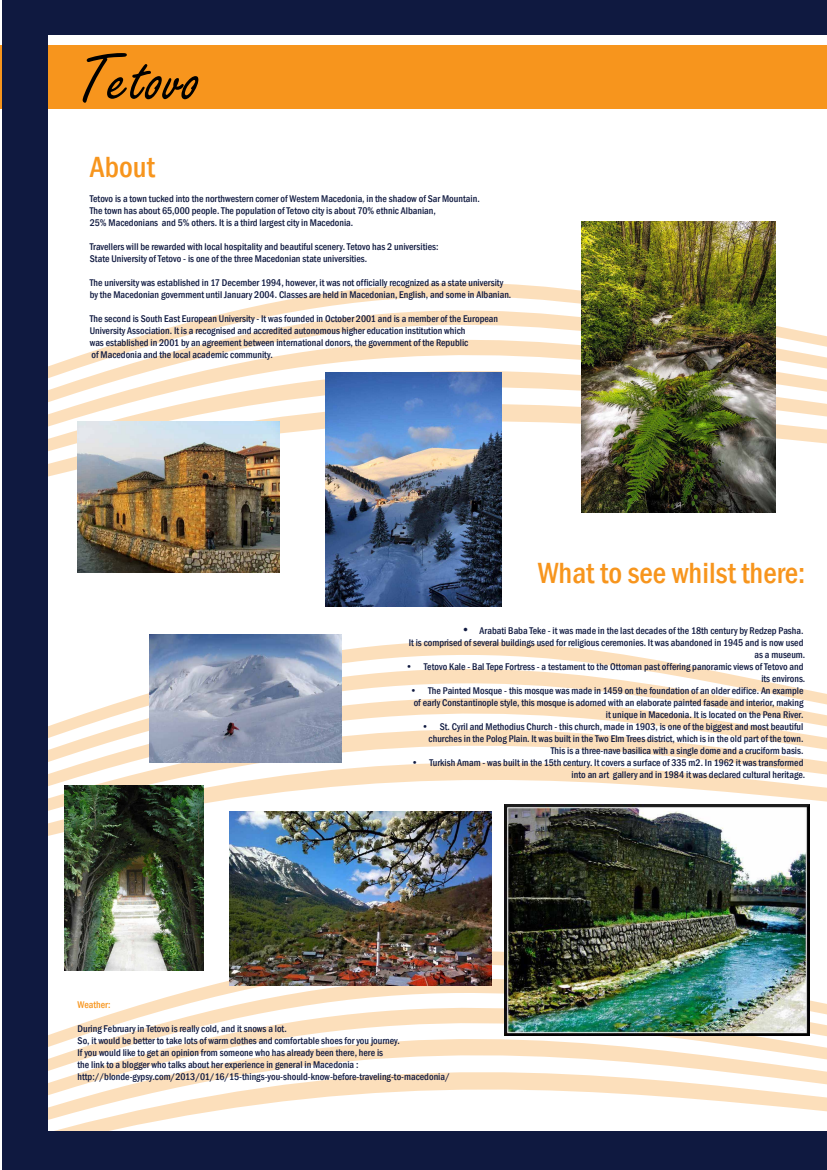
<style>
.page{position:relative;width:827px;height:1170px;background:#fff}
.page>*{position:absolute;margin:0;border:0;box-sizing:border-box;transform-origin:0 0}
.t1{font:71.95px "Freestyle Script";color:#000}
.t2{font:500 condensed 30px "Franklin Gothic";color:#f7951d}
.t3{font:500 condensed 10px/12px "Franklin Gothic";color:#0f1940}
.t4{font:500 condensed 10px "Franklin Gothic";color:#f7951d}
.s1{font-size:12.5px}
</style>
<div class="page">
<svg style="left:48px;top:283px;width:779px;height:175px"></svg>
<svg style="left:48px;top:641px;width:779px;height:175px"></svg>
<svg style="left:48px;top:951px;width:779px;height:175px"></svg>
<div style="left:0;top:46px;width:827px;height:62px;background:#f7951d"></div>
<div style="left:2px;top:0;width:46px;height:1170px;background:#0f1940"></div>
<div style="left:2px;top:0;width:825px;height:34px;background:#0f1940"></div>
<div style="left:32px;top:1131px;width:795px;height:39px;background:#0f1940"></div>
<img style="left:229px;top:811px;width:263px;height:174px">
<img style="left:582px;top:222px;width:193px;height:290px">
<img style="left:504px;top:804px;width:305px;height:231px">
<img style="left:65px;top:785px;width:139px;height:186px">
<img style="left:326px;top:372px;width:175px;height:234px">
<img style="left:149px;top:634px;width:193px;height:128px">
<img style="left:78px;top:421px;width:201px;height:151px">
<h1 class="t1" style="left:78px;top:40px;width:125px">Tetovo</h1>
<h2 class="t2" style="left:90px;top:147px;width:67px">About</h2>
<p class="t3" style="left:90px;top:193px;width:392px">Tetovo is a town tucked into the northwestern corner of Western Macedonia, in the shadow of Sar Mountain.<br>The town has about 65,000 people. The population of Tetovo city is about 70% ethnic Albanian,<br>25% Macedonians and 5% others. It is a third largest city in Macedonia.</p>
<p class="t3" style="left:90px;top:241px;width:350px">Travellers will be rewarded with local hospitality and beautiful scenery. Tetovo has 2 universities:<br>State University of Tetovo - is one of the three Macedonian state universities.</p>
<p class="t3" style="left:90px;top:277px;width:423px">The university was established in 17 December 1994, however, it was not officially recognized as a state university by the Macedonian government until January 2004. Classes are held in Macedonian, English, and some in Albanian.</p>
<p class="t3" style="left:90px;top:313px;width:410px">The second is South East European University - It was founded in October 2001 and is a member of the European University Association. It is a recognised and accredited autonomous higher education institution which<br>was established in 2001 by an agreement between international donors, the government of the Republic<br>of Macedonia and the local academic community.</p>
<h2 class="t2" style="left:538px;top:553px;width:269px">What to see whilst there:</h2>
<p class="t3" style="left:409px;top:624px;width:398px;text-align:right"><span class="s1">•</span> Arabati Baba Teke - it was made in the last decades of the 18th century by Redzep Pasha.<br>It is comprised of several buildings used for religious ceremonies. It was abandoned in 1945 and is now used as a museum.</p>
<p class="t3" style="left:406px;top:660px;width:401px;text-align:right">• Tetovo Kale - Bal Tepe Fortress - a testament to the Ottoman past offering panoramic views of Tetovo and its environs.</p>
<p class="t3" style="left:410px;top:684px;width:395px;text-align:right">• The Painted Mosque - this mosque was made in 1459 on the foundation of an older edifice. An example of early Constantinople style, this mosque is adorned with an elaborate painted fasade and interior, making it unique in Macedonia. It is located on the Pena River.</p>
<p class="t3" style="left:422px;top:720px;width:383px;text-align:right">• St. Cyril and Methodius Church - this church, made in 1903, is one of the biggest and most beautiful churches in the Polog Plain. It was built in the Two Elm Trees district, which is in the old part of the town.<br>This is a three-nave basilica with a single dome and a cruciform basis.</p>
<p class="t3" style="left:411px;top:756px;width:395px;text-align:right">• Turkish Amam - was built in the 15th century. It covers a surface of 335 m2. In 1962 it was transformed into an art gallery and in 1984 it was declared cultural heritage.</p>
<p class="t4" style="left:78px;top:998px;width:34px">Weather:</p>
<p class="t3" style="left:78px;top:1022px;width:374px">During February in Tetovo is really cold, and it snows a lot.<br>So, it would be better to take lots of warm clothes and comfortable shoes for you journey.<br>If you would like to get an opinion from someone who has already been there, here is<br>the link to a blogger who talks about her experience in general in Macedonia : http://blonde-gypsy.com/2013/01/16/15-things-you-should-know-before-traveling-to-macedonia/</p>
</div>
